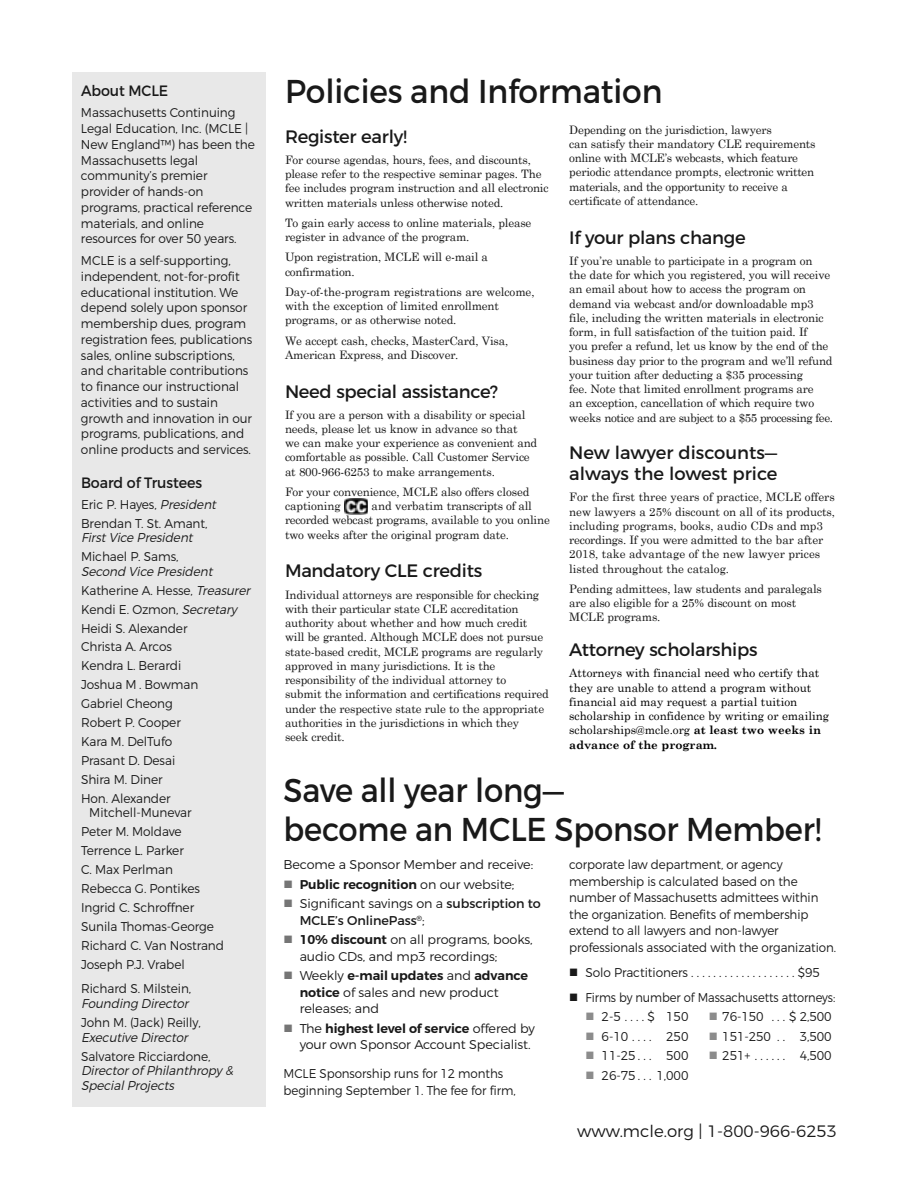
<style>
.page{position:relative;width:918px;height:1188px;background:#fff}
.page>*{position:absolute;margin:0;border:0;box-sizing:border-box;transform-origin:0 0}
.t1{font:33px/39px "Montserrat";letter-spacing:-.005em;color:#191919;scale:.93 1}
.t2{font:33px "Montserrat";letter-spacing:-.005em;color:#191919;scale:.95 1}
.t3{font:18px/21px "Montserrat";letter-spacing:-.015em;color:#191919}
.t4{font:300 16.5px "Montserrat";color:#191919}
.t5{font:15px "Montserrat";letter-spacing:-.005em;color:#191919;scale:.95 1}
.t6{font:300 12.75px/18.9px "Montserrat";letter-spacing:-.005em;color:#191919;scale:.95 1}
.t7{font:300 12.75px/16.5px "Montserrat";letter-spacing:-.005em;color:#191919;scale:.93 1}
.t8{font:300 12.75px/16.5px "Montserrat";letter-spacing:-.005em;color:#191919}
.t9{font:italic 300 12.75px/14.7px "Montserrat";color:#191919;scale:.95 1}
.t10{font:12.75px/16.5px "Montserrat";letter-spacing:-.005em;color:#191919}
.t11{font:300 12.75px "Montserrat";letter-spacing:-.005em;color:#191919;scale:.9 1}
.t12{font:600 12.75px "Montserrat";letter-spacing:-.005em;color:#191919}
.t13{font:11.7px/14.2px "Century Schoolbook";letter-spacing:-.015em;color:#191919}
.t14{font:11.7px/14.2px "Century Schoolbook";color:#000}
.s1{font-style:italic}
.s2{font-weight:700}
.s3{color:#757575}
.s4{font-weight:300}
.s5{font-weight:600}
.s6{color:#8c8c8c}
</style>
<div class="page">
<img style="left:344px;top:498px;width:24px;height:17px">
<div style="left:72px;top:72px;width:194px;height:1035px;background:#e8e8e8"></div>
<p class="t5" style="left:81px;top:82px;width:93px">About MCLE</p>
<p class="t6" style="left:81px;top:106px;width:185px;line-height:15.8px">Massachusetts Continuing<br>Legal Education, Inc. (MCLE |<br>New England™) has been the<br>Massachusetts legal community’s premier provider of hands-on programs, practical reference materials, and online resources for over 50 years.</p>
<p class="t6" style="left:81px;top:254px;width:182px;line-height:15.8px">MCLE is a self-supporting, independent, not-for-profit educational institution. We depend solely upon sponsor membership dues, program registration fees, publications sales, online subscriptions, and charitable contributions to finance our instructional activities and to sustain growth and innovation in our programs, publications, and online products and services.</p>
<p class="t5" style="left:81px;top:474px;width:129px">Board of Trustees</p>
<p class="t6" style="left:81px;top:496px;width:146px">Eric P. Hayes, <span class="s1">President<br></span>Brendan T. St. Amant,</p>
<p class="t9" style="left:81px;top:531px;width:122px">First Vice President</p>
<p class="t6" style="left:81px;top:548px;width:104px">Michael P. Sams,</p>
<p class="t6" style="left:81px;top:563px;width:182px"><span class="s1">Second Vice President<br></span>Katherine A. Hesse, <span class="s1">Treasurer<br></span>Kendi E. Ozmon, <span class="s1">Secretary<br></span>Heidi S. Alexander<br>Christa A. Arcos<br>Kendra L. Berardi<br>Joshua M . Bowman<br>Gabriel Cheong<br>Robert P. Cooper<br>Kara M. DelTufo<br>Prasant D. Desai<br>Shira M. Diner<br>Hon. Alexander</p>
<p class="t6" style="left:81px;top:804px;width:152px;text-indent:8px">Mitchell-Munevar<br>Peter M. Moldave<br>Terrence L. Parker<br>C. Max Perlman<br>Rebecca G. Pontikes<br>Ingrid C. Schroffner<br>Sunila Thomas-George<br>Richard C. Van Nostrand<br>Joseph P.J. Vrabel</p>
<p class="t6" style="left:81px;top:981px;width:118px">Richard S. Milstein,</p>
<p class="t9" style="left:81px;top:997px;width:117px">Founding Director</p>
<p class="t6" style="left:81px;top:1014px;width:128px">John M. (Jack) Reilly,</p>
<p class="t9" style="left:81px;top:1031px;width:116px">Executive Director</p>
<p class="t6" style="left:81px;top:1048px;width:138px">Salvatore Ricciardone,</p>
<p class="t9" style="left:81px;top:1065px;width:164px">Director of Philanthropy &amp;<br>Special Projects</p>
<h1 class="t2" style="left:285px;top:72px;width:399px">Policies and Information</h1>
<h2 class="t3" style="left:285px;top:126px;width:123px">Register early!</h2>
<p class="t13" style="left:285px;top:152px;width:265px">For course agendas, hours, fees, and discounts, please refer to the respective seminar pages. The fee includes program instruction and all electronic written materials unless otherwise noted.</p>
<p class="t13" style="left:285px;top:215px;width:248px">To gain early access to online materials, please register in advance of the program.</p>
<p class="t13" style="left:285px;top:250px;width:205px">Upon registration, MCLE will e-mail a confirmation.</p>
<p class="t13" style="left:285px;top:284px;width:251px">Day-of-the-program registrations are welcome, with the exception of limited enrollment programs, or as otherwise noted.</p>
<p class="t13" style="left:285px;top:333px;width:225px">We accept cash, checks, MasterCard, Visa,<br>American Express, and Discover.</p>
<h2 class="t3" style="left:285px;top:381px;width:215px">Need special assistance?</h2>
<p class="t13" style="left:285px;top:407px;width:254px">If you are a person with a disability or special needs, please let us know in advance so that<br>we can make your experience as convenient and comfortable as possible. Call Customer Service at 800-966-6253 to make arrangements.</p>
<p class="t13" style="left:285px;top:484px;width:246px">For your convenience, MCLE also offers closed captioning</p>
<p class="t13" style="left:285px;top:499px;width:266px;text-indent:87px">and verbatim transcripts of all recorded webcast programs, available to you online two weeks after the original program date.</p>
<h2 class="t3" style="left:285px;top:561px;width:199px">Mandatory CLE credits</h2>
<p class="t13" style="left:285px;top:587px;width:265px">Individual attorneys are responsible for checking with their particular state CLE accreditation authority about whether and how much credit will be granted. Although MCLE does not pursue state-based credit, MCLE programs are regularly approved in many jurisdictions. It is the responsibility of the individual attorney to<br>submit the information and certifications required under the respective state rule to the appropriate authorities in the jurisdictions in which they<br>seek credit.</p>
<p class="t13" style="left:569px;top:122px;width:248px">Depending on the jurisdiction, lawyers<br>can satisfy their mandatory CLE requirements online with MCLE’s webcasts, which feature periodic attendance prompts, electronic written materials, and the opportunity to receive a certificate of attendance.</p>
<h2 class="t3" style="left:569px;top:227px;width:178px">If your plans change</h2>
<p class="t13" style="left:569px;top:253px;width:265px">If you’re unable to participate in a program on<br>the date for which you registered, you will receive an email about how to access the program on demand via webcast and/or downloadable mp3 file, including the written materials in electronic form, in full satisfaction of the tuition paid. If<br>you prefer a refund, let us know by the end of the business day prior to the program and we’ll refund your tuition after deducting a $35 processing<br>fee. Note that limited enrollment programs are<br>an exception, cancellation of which require two weeks notice and are subject to a $55 processing fee.</p>
<h2 class="t3" style="left:569px;top:443px;width:210px">New lawyer discounts— always the lowest price</h2>
<p class="t13" style="left:569px;top:490px;width:267px">For the first three years of practice, MCLE offers new lawyers a 25% discount on all of its products, including programs, books, audio CDs and mp3 recordings. If you were admitted to the bar after 2018, take advantage of the new lawyer prices listed throughout the catalog.</p>
<p class="t13" style="left:569px;top:581px;width:254px">Pending admittees, law students and paralegals are also eligible for a 25% discount on most<br>MCLE programs.</p>
<h2 class="t3" style="left:569px;top:640px;width:190px">Attorney scholarships</h2>
<p class="t14" style="left:569px;top:666px;width:261px">Attorneys with financial need who certify that they are unable to attend a program without financial aid may request a partial tuition scholarship in confidence by writing or emailing scholarships@mcle.org <span class="s2">at least two weeks in advance of the program.</span></p>
<h1 class="t1" style="left:284px;top:771px;width:580px">Save all year long—<br>become an MCLE Sponsor Member!</h1>
<p class="t8" style="left:284px;top:858px;width:251px">Become a Sponsor Member and receive:</p>
<p class="t12" style="left:284px;top:879px;width:232px"><span class="s3">■</span> Public recognition <span class="s4">on our website;</span></p>
<p class="t10" style="left:300px;top:896px;width:243px;text-indent:-16px"><span class="s3">■</span> <span class="s4">Significant savings on a</span> subscription to<br>MCLE’s OnlinePass<sup>®</sup><span class="s4">;</span></p>
<p class="t8" style="left:300px;top:933px;width:235px;text-indent:-16px"><span class="s3">■</span> <span class="s5">10% discount</span> on all programs, books, audio CDs, and mp3 recordings;</p>
<p class="t8" style="left:300px;top:969px;width:230px;text-indent:-16px"><span class="s3">■</span> Weekly <span class="s5">e-mail updates</span> and <span class="s5">advance notice</span> of sales and new product releases; and</p>
<p class="t8" style="left:300px;top:1021px;width:237px;text-indent:-16px"><span class="s3">■</span> The <span class="s5">highest level of service</span> offered by your own Sponsor Account Specialist.</p>
<p class="t7" style="left:284px;top:1066px;width:251px">MCLE Sponsorship runs for 12 months beginning September 1. The fee for firm,</p>
<p class="t7" style="left:569px;top:858px;width:288px">corporate law department, or agency membership is calculated based on the number of Massachusetts admittees within the organization. Benefits of membership extend to all lawyers and non-lawyer professionals associated with the organization.</p>
<p class="t6" style="left:569px;top:964px;width:265px">■ Solo Practitioners . . . . . . . . . . . . . . . . . . . $95</p>
<p class="t11" style="left:569px;top:993px;width:297px">■ Firms by number of Massachusetts attorneys:</p>
<p class="t6" style="left:585px;top:1009px;width:110px"><span class="s6">■</span> 2-5 . . . . $ 150</p>
<p class="t6" style="left:709px;top:1009px;width:131px"><span class="s6">■</span> 76-150 . . . $ 2,500</p>
<p class="t6" style="left:585px;top:1028px;width:110px"><span class="s6">■</span> 6-10 . . . . 250</p>
<p class="t6" style="left:709px;top:1028px;width:131px"><span class="s6">■</span> 151-250 . . 3,500</p>
<p class="t6" style="left:585px;top:1048px;width:110px"><span class="s6">■</span> 11-25 . . . 500</p>
<p class="t6" style="left:709px;top:1048px;width:131px"><span class="s6">■</span> 251+ . . . . . . 4,500</p>
<p class="t6" style="left:585px;top:1067px;width:110px"><span class="s6">■</span> 26-75 . . . 1,000</p>
<h3 class="t4" style="left:577px;top:1125px;width:261px">www.mcle.org | 1-800-966-6253</h3>
</div>
